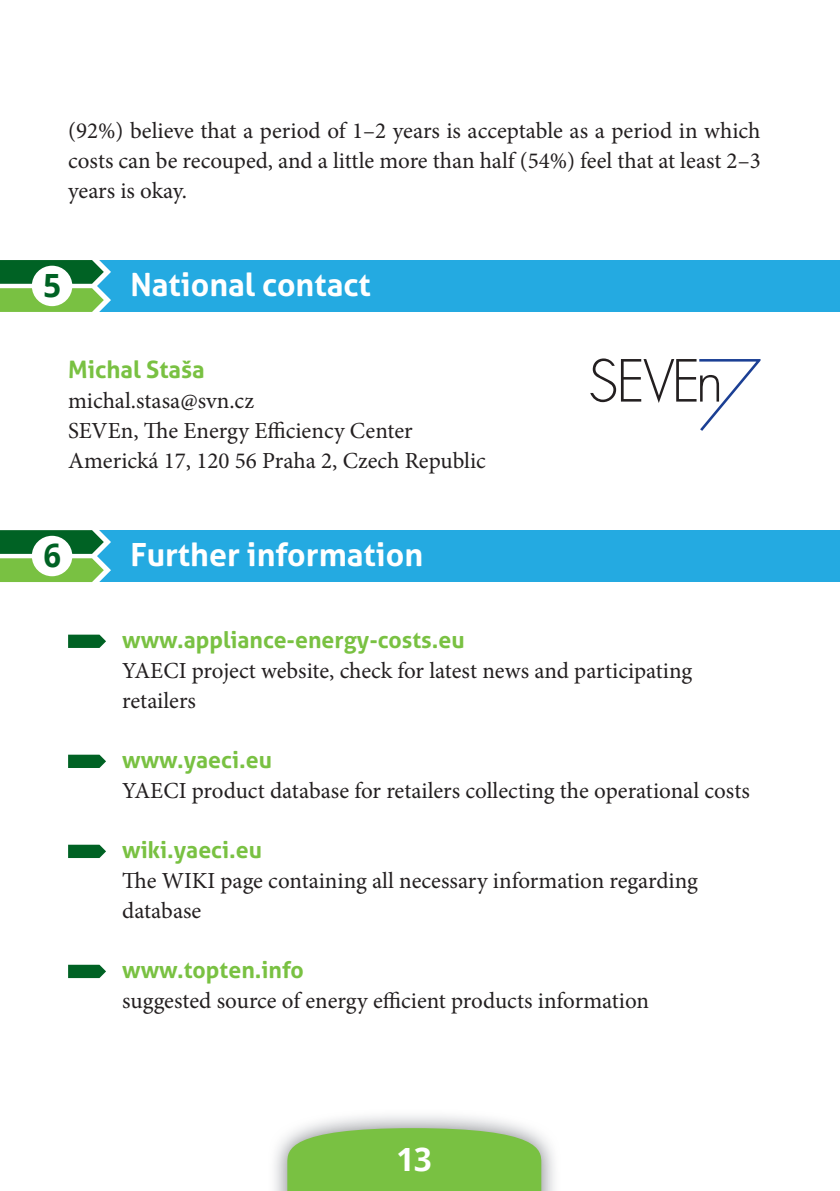
<style>
.page{position:relative;width:840px;height:1191px;background:#fff}
.page>*{position:absolute;margin:0;border:0;box-sizing:border-box;transform-origin:0 0}
.t1{font:700 32px "Aller";color:#fff}
.t2{font:700 32px "Droid Sans";color:#fff}
.t3{font:700 32px "Droid Sans";color:#006224}
.t4{font:700 24px "Aller";color:#79c142}
.t5{font:23px/30px "Minion Pro";color:#231f20}
.t6{font:700 23px "Aller";color:#79c142}
</style>
<div class="page">
<img style="left:274px;top:1115px;width:281px;height:76px">
<svg style="left:287px;top:1128px;width:254px;height:63px;background:#80c24e"></svg>
<div style="left:50px;top:260px;width:789px;height:52px;background:#24aae1"></div>
<svg style="left:0;top:260px;width:111px;height:52px;background:#55a25c"></svg>
<div style="left:32px;top:266px;width:40px;height:40px;background:#fff;border-radius:50%"></div>
<div style="left:50px;top:530px;width:789px;height:52px;background:#24aae1"></div>
<svg style="left:0;top:530px;width:111px;height:52px;background:#56a25c"></svg>
<div style="left:32px;top:536px;width:40px;height:40px;background:#fff;border-radius:50%"></div>
<svg style="left:590px;top:358px;width:170px;height:73px"></svg>
<svg style="left:68px;top:634px;width:38px;height:14px"></svg>
<svg style="left:68px;top:754px;width:38px;height:14px"></svg>
<svg style="left:68px;top:844px;width:38px;height:14px"></svg>
<svg style="left:68px;top:964px;width:38px;height:14px"></svg>
<p class="t5" style="left:68px;top:117px;width:693px;text-align:justify">(92%) believe that a period of 1–2 years is acceptable as a period in which costs can be recouped, and a little more than half (54%) feel that at least 2–3 years is okay.</p>
<h1 class="t3" style="left:43px;top:267px;width:19px">5</h1>
<h1 class="t1" style="left:130px;top:266px;width:242px">National contact</h1>
<p class="t4" style="left:68px;top:355px;width:138px">Michal Staša</p>
<p class="t5" style="left:68px;top:387px;width:419px">michal.stasa@svn.cz<br>SEVEn, The Energy Efficiency Center<br>Americká 17, 120 56 Praha 2, Czech Republic</p>
<h1 class="t3" style="left:43px;top:537px;width:19px">6</h1>
<h1 class="t1" style="left:130px;top:536px;width:294px">Further information</h1>
<p class="t6" style="left:122px;top:626px;width:344px">www.appliance-energy-costs.eu</p>
<p class="t5" style="left:122px;top:657px;width:571px">YAECI project website, check for latest news and participating retailers</p>
<p class="t6" style="left:122px;top:746px;width:151px">www.yaeci.eu</p>
<p class="t5" style="left:122px;top:777px;width:629px">YAECI product database for retailers collecting the operational costs</p>
<p class="t6" style="left:122px;top:836px;width:141px">wiki.yaeci.eu</p>
<p class="t5" style="left:122px;top:867px;width:577px">The WIKI page containing all necessary information regarding database</p>
<p class="t6" style="left:122px;top:956px;width:183px">www.topten.info</p>
<p class="t5" style="left:122px;top:987px;width:528px">suggested source of energy efficient products information</p>
<h1 class="t2" style="left:396px;top:1141px;width:37px">13</h1>
</div>
